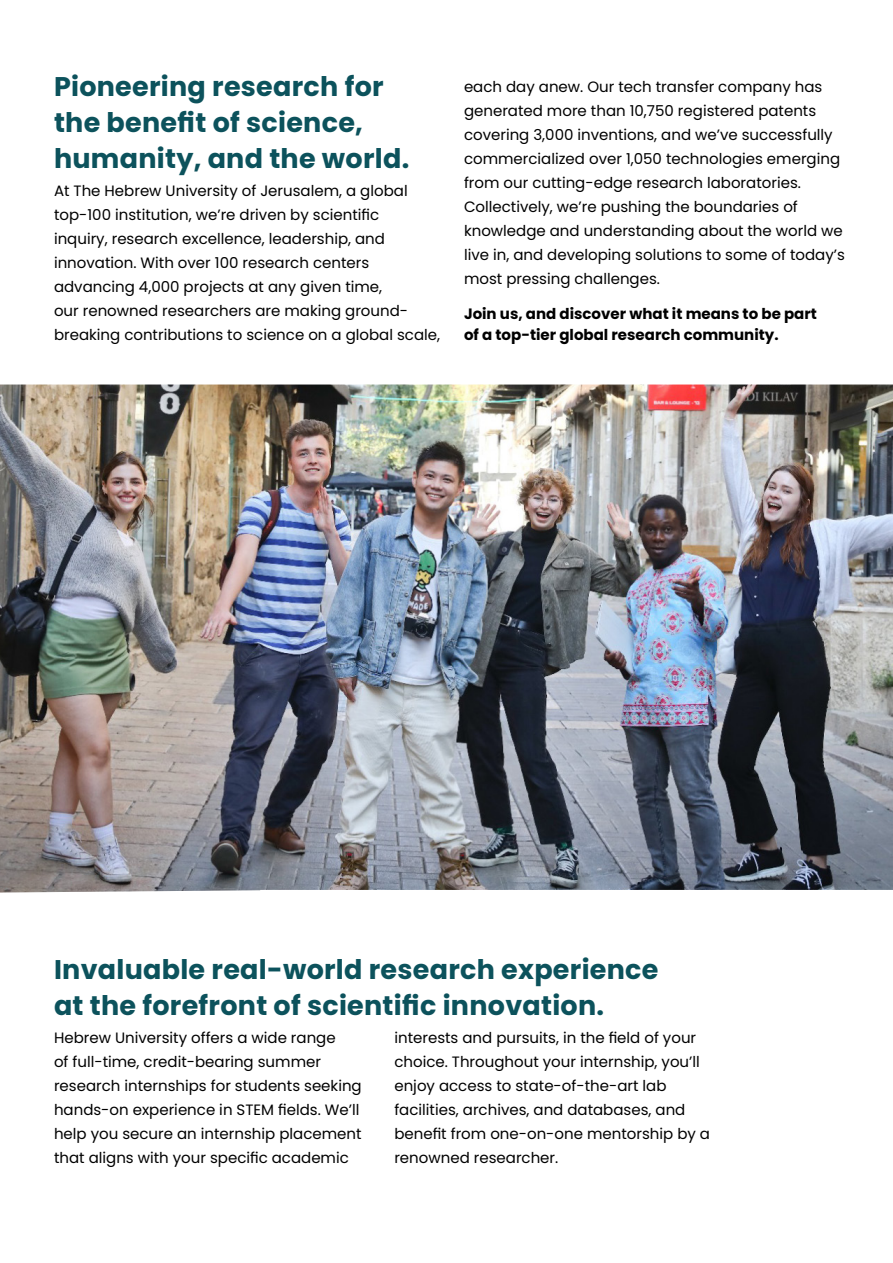
<style>
.page{position:relative;width:893px;height:1263px;background:#fff}
.page>*{position:absolute;margin:0;border:0;box-sizing:border-box;transform-origin:0 0}
.t1{font:700 27px/36px "Poppins";letter-spacing:.01em;color:#0c525c}
.t2{font:15px/24px "Poppins";color:#000}
.t3{font:700 15px/21px "Poppins";color:#000}
</style>
<div class="page">
<img style="left:0;top:384px;width:893px;height:508px">
<h1 class="t1" style="left:54px;top:69px;width:357px">Pioneering research for the benefit of science, humanity, and the world.</h1>
<p class="t2" style="left:54px;top:179px;width:355px">At The Hebrew University of Jerusalem a, global top-100 institution, we r e’ driven by scientific inquiry, research excellence, leadership, and innovation. With over 100 research centers advancing 4,000 projects at any given time,</p>
<p class="t2" style="left:54px;top:323px;width:388px">breaking contributions to science on a global scale,</p>
<p class="t2" style="left:54px;top:299px;width:356px">our renowned researchers are making ground-</p>
<p class="t2" style="left:464px;top:75px;width:382px">each day anew. Our tech transfer company has generated more than 10,750 registered patents covering 3,000 inventions, and we’ve successfully commercialized over 1,050 technologies emerging from our cutting-edge research laboratories.<br>Collectively, we r e’ pushing the boundaries of knowledge and understanding about the world we live in, and developing solutions to some of today s’ most pressing challenges.</p>
<p class="t3" style="left:464px;top:303px;width:354px">Join us, and discover what it means to be part of a top-tier global research community.</p>
<h1 class="t1" style="left:54px;top:951px;width:606px">Invaluable real-world research experience at the forefront of scientific innovation.</h1>
<p class="t2" style="left:54px;top:1026px;width:309px">Hebrew University offers a wide range<br>of full-time, credit-bearing summer research internships for students seeking hands-on experience in STEM fields. We l l’ help you secure an internship placement that aligns with your specific academic</p>
<p class="t2" style="left:394px;top:1026px;width:317px">interests and pursuits in, the field of your choice. Throughout your internship, you l l’ enjoy access to state-of-the-art lab facilities, archives, and databases, and benefit from one-on-one mentorship by a renowned researcher.</p>
</div>
